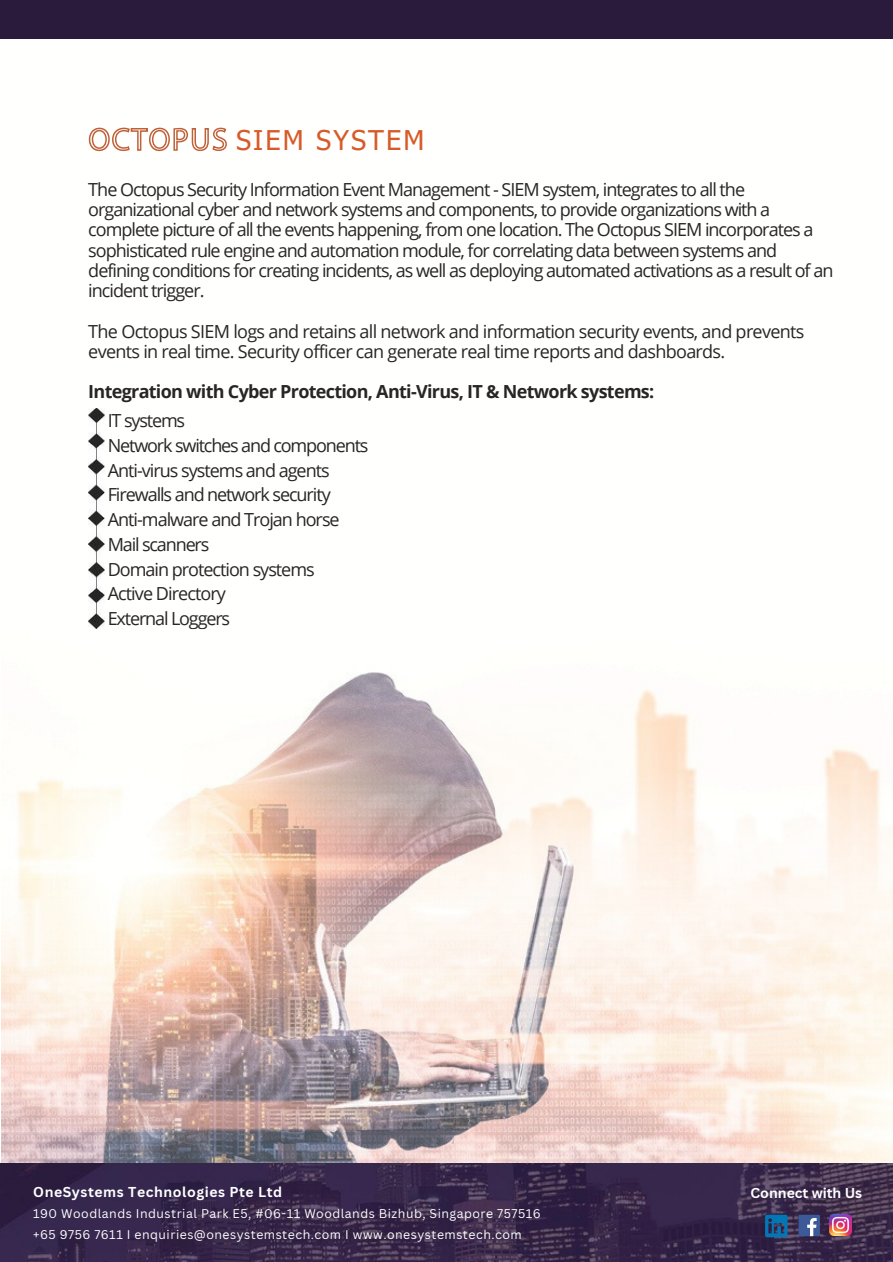
<style>
.page{position:relative;width:893px;height:1262px;background:#fff}
.page>*{position:absolute;margin:0;border:0;box-sizing:border-box;transform-origin:0 0}
.t1{font:27.15px "Tahoma";letter-spacing:.075em;color:#d75b28}
.t2{font:18px/20.2px "Open Sans";letter-spacing:-.055em;color:#282525}
.t3{font:700 18px "Open Sans";letter-spacing:-.04em;color:#282525}
.t4{font:700 13.95px "Canva Sans";letter-spacing:.04em;color:#fff}
.t5{font:700 13.95px "Canva Sans";color:#fff}
.t6{font:12.3px "Canva Sans";letter-spacing:.04em;color:#fff}
</style>
<div class="page">
<div style="left:0;top:0;width:892px;height:39px;background:#2a1b3c"></div>
<img style="left:88px;top:408px;width:16px;height:220px">
<img style="left:1px;top:672px;width:891px;height:491px">
<img style="left:0;top:1163px;width:892px;height:98px">
<svg style="left:89px;top:128px;width:138px;height:23px"></svg>
<svg style="left:764px;top:1214px;width:23px;height:22px"></svg>
<div style="left:798px;top:1214px;width:21px;height:21px;background:#3d5a98"></div>
<svg style="left:807px;top:1218px;width:9px;height:17px"></svg>
<img style="left:829px;top:1213px;width:21px;height:22px">
<p class="t1" style="left:236px;top:122px;width:190px">SIEM SYSTEM</p>
<p class="t2" style="left:88px;top:178px;width:746px">The Octopus Security Information Event Management - SIEM system, integrates to all the organizational cyber and network systems and components, to provide organizations with a complete picture of all the events happening, from one location. The Octopus SIEM incorporates a sophisticated rule engine and automation module, for correlating data between systems and defining conditions for creating incidents, as well as deploying automated activations as a result of an incident trigger.</p>
<p class="t2" style="left:88px;top:320px;width:717px">The Octopus SIEM logs and retains all network and information security events, and prevents events in real time. Security officer can generate real time reports and dashboards.</p>
<p class="t3" style="left:88px;top:379px;width:567px">Integration with Cyber Protection, Anti-Virus, IT &amp; Network systems:</p>
<p class="t2" style="left:108px;top:410px;width:79px">IT systems</p>
<p class="t2" style="left:108px;top:434px;width:262px">Network switches and components</p>
<p class="t2" style="left:108px;top:459px;width:223px">Anti-virus systems and agents</p>
<p class="t2" style="left:108px;top:484px;width:224px">Firewalls and network security</p>
<p class="t2" style="left:108px;top:509px;width:233px">Anti-malware and Trojan horse</p>
<p class="t2" style="left:108px;top:533px;width:103px">Mail scanners</p>
<p class="t2" style="left:108px;top:558px;width:208px">Domain protection systems</p>
<p class="t2" style="left:108px;top:583px;width:120px">Active Directory</p>
<p class="t2" style="left:108px;top:608px;width:124px">External Loggers</p>
<p class="t4" style="left:33px;top:1181px;width:250px">OneSystems Technologies Pte Ltd</p>
<p class="t6" style="left:33px;top:1204px;width:509px">190 Woodlands Industrial Park E5, #06-11 Woodlands Bizhub, Singapore 757516</p>
<p class="t6" style="left:33px;top:1225px;width:490px">+65 9756 7611 I enquiries@onesystemstech.com I www.onesystemstech.com</p>
<p class="t5" style="left:750px;top:1182px;width:113px">Connect with Us</p>
</div>
